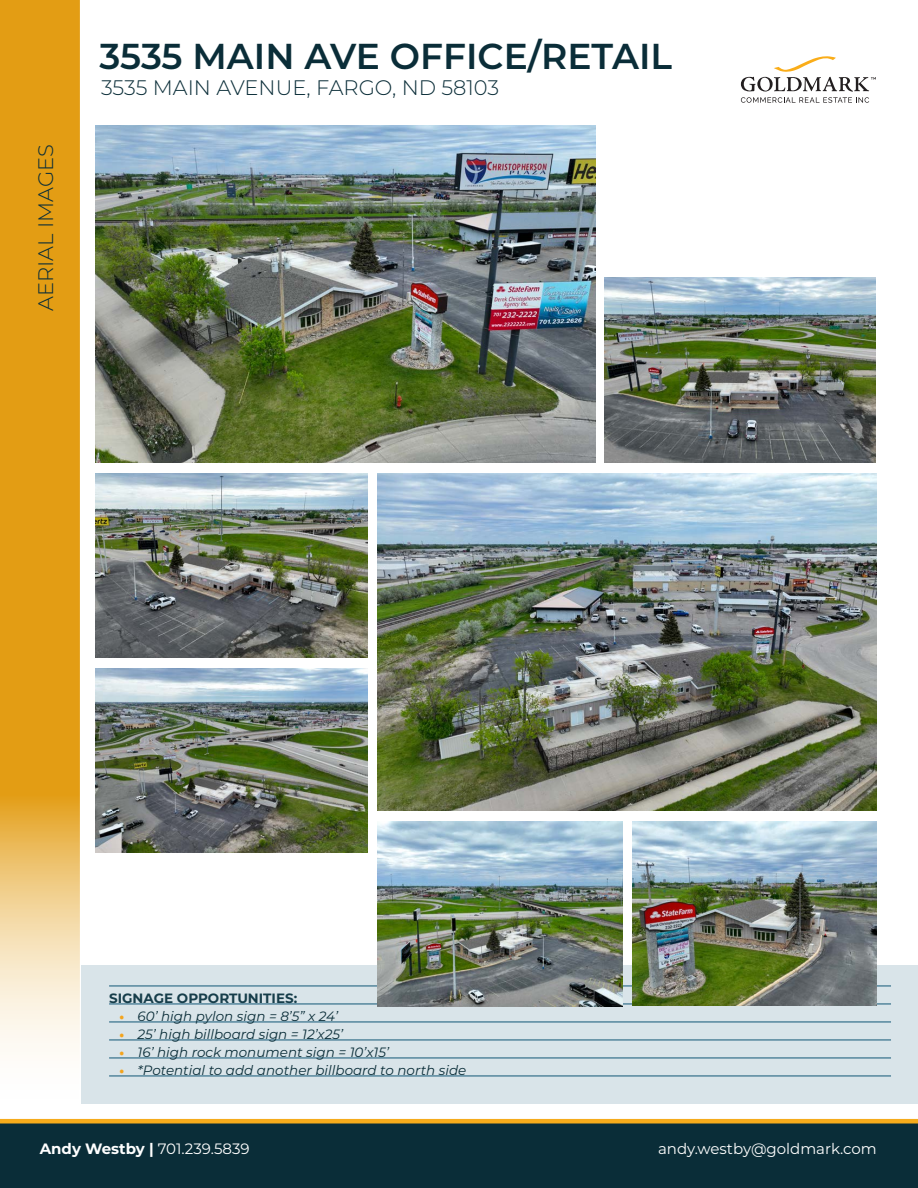
<style>
.page{position:relative;width:918px;height:1188px;background:#fff}
.page>*{position:absolute;margin:0;border:0;box-sizing:border-box;transform-origin:0 0}
.t1{font:600 36px "Montserrat";color:#0a2d38}
.t2{font:300 21px "Montserrat";color:#0a2d38}
.t3{font:15px "Montserrat";color:#fff}
.t4{font:italic 13.5px "Montserrat";color:#0a2d38}
.Architectural{font:700 13.5px "Montserrat";color:#163d4a}
.s1{font-family:"Source Sans Pro";font-weight:700;font-style:normal;color:#f4a41d}
.s2{font-weight:700}
</style>
<div class="page">
<div style="left:81px;top:965px;width:837px;height:139px;background:#d9e4e9"></div>
<hr style="left:109px;top:986px;width:782px;height:1px;background:#135776">
<hr style="left:109px;top:1004px;width:782px;height:1px;background:#135776">
<hr style="left:109px;top:1022px;width:782px;height:1px;background:#135776">
<hr style="left:109px;top:1040px;width:782px;height:1px;background:#135776">
<hr style="left:109px;top:1058px;width:782px;height:1px;background:#135776">
<hr style="left:109px;top:1076px;width:782px;height:1px;background:#135776">
<svg style="left:741px;top:56px;width:135px;height:47px"></svg>
<svg style="left:0;top:0;width:79px;height:1119px;background:#e8af41"></svg>
<div style="left:0;top:1124px;width:918px;height:64px;background:#0a2d38"></div>
<div style="left:0;top:1119px;width:918px;height:5px;border:2px solid #f5ab1c"></div>
<img style="left:96px;top:125px;width:499px;height:338px">
<img style="left:378px;top:473px;width:499px;height:337px">
<img style="left:96px;top:473px;width:271px;height:185px">
<img style="left:96px;top:668px;width:271px;height:185px">
<img style="left:605px;top:278px;width:271px;height:185px">
<img style="left:378px;top:822px;width:244px;height:184px">
<img style="left:632px;top:822px;width:245px;height:183px">
<p class="t2" style="left:31px;top:311px;width:168px;rotate:-90deg">AERIAL IMAGES</p>
<p class="t1" style="left:100px;top:31px;width:574px">3535 MAIN AVE OFFICE/RETAIL</p>
<p class="t2" style="left:101px;top:73px;width:400px">3535 MAIN AVENUE, FARGO, ND 58103</p>
<p class="Architectural" style="left:109px;top:988px;width:190px">SIGNAGE OPPORTUNITIES:</p>
<p class="t4" style="left:120px;top:1007px;width:220px"><span class="s1">•</span> 60’ high pylon sign = 8’5” x 24’</p>
<p class="t4" style="left:120px;top:1025px;width:225px"><span class="s1">•</span> 25’ high billboard sign = 12’x25’</p>
<p class="t4" style="left:120px;top:1043px;width:271px"><span class="s1">•</span> 16’ high rock monument sign = 10’x15’</p>
<p class="t4" style="left:120px;top:1061px;width:348px"><span class="s1">•</span> *Potential to add another billboard to north side</p>
<p class="t3" style="left:40px;top:1138px;width:211px"><span class="s2">Andy Westby |</span> 701.239.5839</p>
<p class="t3" style="left:658px;top:1138px;width:220px">andy.westby@goldmark.com</p>
</div>
